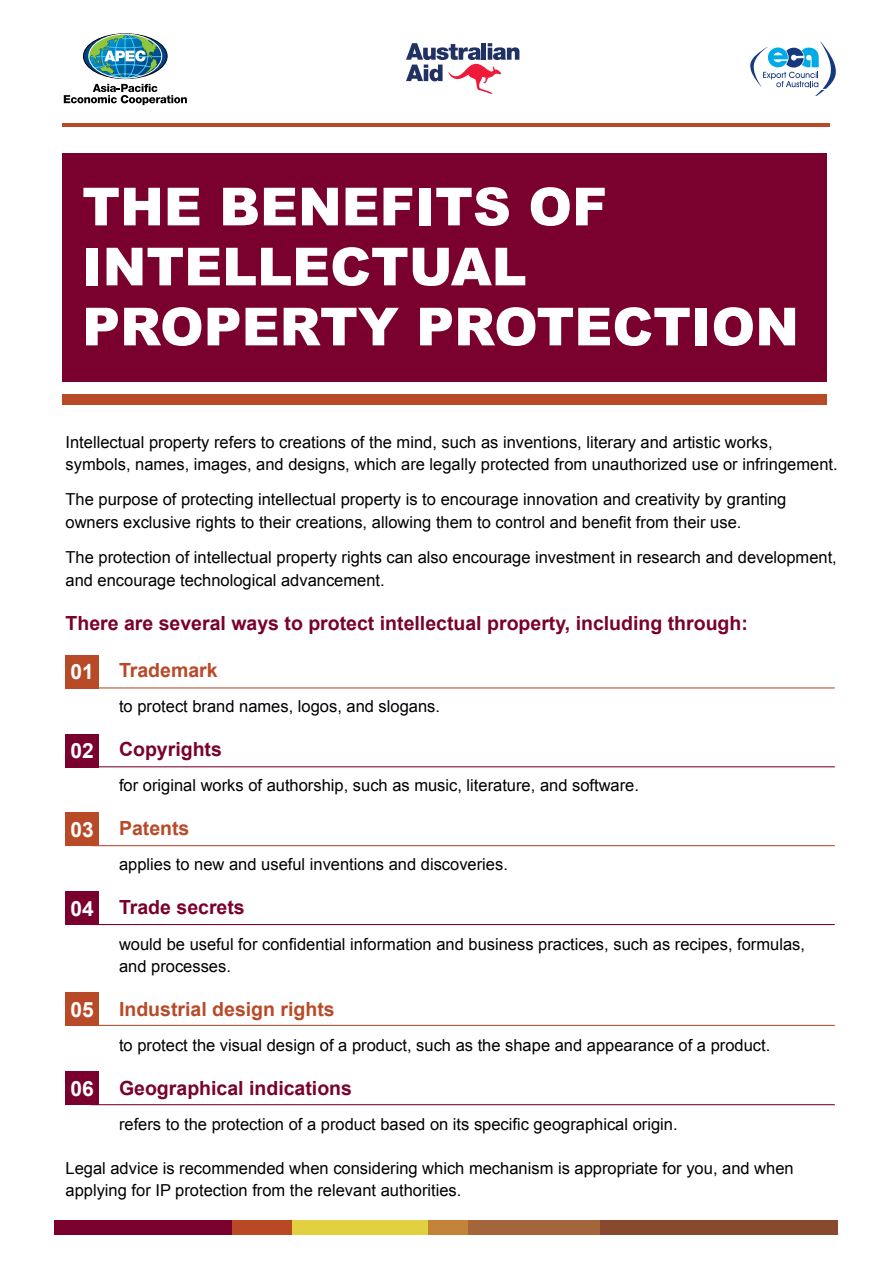
<style>
.page{position:relative;width:893px;height:1263px;background:#fff}
.page>*{position:absolute;margin:0;border:0;box-sizing:border-box;transform-origin:0 0}
.heading{font:900 52.5px/60px "Arial";color:#fff}
.body_text{font:700 21px "Arial";color:#fff}
.body_text-2{font:700 19.5px "Arial";color:#7a002d}
.body_text-3{font:700 19.5px "Arial";color:#b84a27}
.body_text-4{font:16.5px/22.5px "Arial";color:#000}
</style>
<div class="page">
<div style="left:54px;top:1220px;width:190px;height:15px;background:#7a002d"></div>
<div style="left:233px;top:1220px;width:202px;height:15px;background:#b84924"></div>
<div style="left:292px;top:1220px;width:203px;height:15px;background:#e1d03f"></div>
<div style="left:428px;top:1220px;width:203px;height:15px;background:#c28338"></div>
<div style="left:468px;top:1220px;width:202px;height:15px;background:#a36539"></div>
<div style="left:600px;top:1220px;width:238px;height:15px;background:#88492e"></div>
<hr style="left:62px;top:123px;width:767px;height:3px;background:#b84a27">
<svg style="left:406px;top:43px;width:113px;height:51px"></svg>
<svg style="left:83px;top:34px;width:84px;height:45px"></svg>
<img style="left:89px;top:34px;width:73px;height:44px">
<svg style="left:64px;top:84px;width:123px;height:21px"></svg>
<svg style="left:750px;top:42px;width:86px;height:54px"></svg>
<div style="left:62px;top:153px;width:765px;height:229px;background:#7a002d"></div>
<div style="left:62px;top:394px;width:765px;height:11px;background:#b84a27"></div>
<div style="left:66px;top:655px;width:33px;height:33px;background:#b84a27"></div>
<hr style="left:91px;top:687px;width:744px;height:1px;background:#b84a27">
<div style="left:66px;top:813px;width:33px;height:33px;background:#b84a27"></div>
<hr style="left:91px;top:845px;width:744px;height:1px;background:#b84a27">
<div style="left:66px;top:992px;width:33px;height:34px;background:#b84a27"></div>
<hr style="left:91px;top:1025px;width:744px;height:1px;background:#b84a27">
<div style="left:66px;top:734px;width:33px;height:33px;background:#7a002d"></div>
<hr style="left:91px;top:766px;width:744px;height:1px;background:#7a002d">
<div style="left:66px;top:891px;width:33px;height:34px;background:#7a002d"></div>
<hr style="left:91px;top:924px;width:744px;height:1px;background:#7a002d">
<div style="left:66px;top:1071px;width:33px;height:34px;background:#7a002d"></div>
<hr style="left:91px;top:1104px;width:744px;height:1px;background:#7a002d">
<p class="heading" style="left:82px;top:175px;width:718px">THE BENEFITS OF<br>INTELLECTUAL<br>PROPERTY PROTECTION</p>
<p class="body_text-4" style="left:66px;top:431px;width:774px">Intellectual property refers to creations of the mind, such as inventions, literary and artistic works, symbols, names, images, and designs, which are legally protected from unauthorized use or infringement.</p>
<p class="body_text-4" style="left:66px;top:489px;width:722px">The purpose of protecting intellectual property is to encourage innovation and creativity by granting owners exclusive rights to their creations, allowing them to control and benefit from their use.</p>
<p class="body_text-4" style="left:66px;top:546px;width:773px">The protection of intellectual property rights can also encourage investment in research and development, and encourage technological advancement.</p>
<p class="body_text-2" style="left:66px;top:610px;width:684px">There are several ways to protect intellectual property, including through:</p>
<p class="body_text" style="left:71px;top:658px;width:25px">01</p>
<p class="body_text" style="left:71px;top:737px;width:25px">02</p>
<p class="body_text" style="left:71px;top:816px;width:25px">03</p>
<p class="body_text" style="left:71px;top:894px;width:25px">04</p>
<p class="body_text" style="left:71px;top:995px;width:25px">05</p>
<p class="body_text" style="left:71px;top:1074px;width:25px">06</p>
<p class="body_text-3" style="left:119px;top:657px;width:100px">Trademark</p>
<p class="body_text-4" style="left:119px;top:695px;width:323px">to protect brand names, logos, and slogans.</p>
<p class="body_text-2" style="left:119px;top:736px;width:104px">Copyrights</p>
<p class="body_text-4" style="left:119px;top:774px;width:521px">for original works of authorship, such as music, literature, and software.</p>
<p class="body_text-3" style="left:119px;top:815px;width:72px">Patents</p>
<p class="body_text-4" style="left:119px;top:854px;width:390px">applies to new and useful inventions and discoveries.</p>
<p class="body_text-2" style="left:119px;top:894px;width:127px">Trade secrets</p>
<p class="body_text-4" style="left:119px;top:933px;width:687px">would be useful for confidential information and business practices, such as recipes, formulas, and processes.</p>
<p class="body_text-3" style="left:119px;top:996px;width:217px">Industrial design rights</p>
<p class="body_text-4" style="left:119px;top:1034px;width:653px">to protect the visual design of a product, such as the shape and appearance of a product.</p>
<p class="body_text-2" style="left:119px;top:1075px;width:234px">Geographical indications</p>
<p class="body_text-4" style="left:119px;top:1113px;width:560px">refers to the protection of a product based on its specific geographical origin.</p>
<p class="body_text-4" style="left:66px;top:1157px;width:730px">Legal advice is recommended when considering which mechanism is appropriate for you, and when applying for IP protection from the relevant authorities.</p>
</div>
